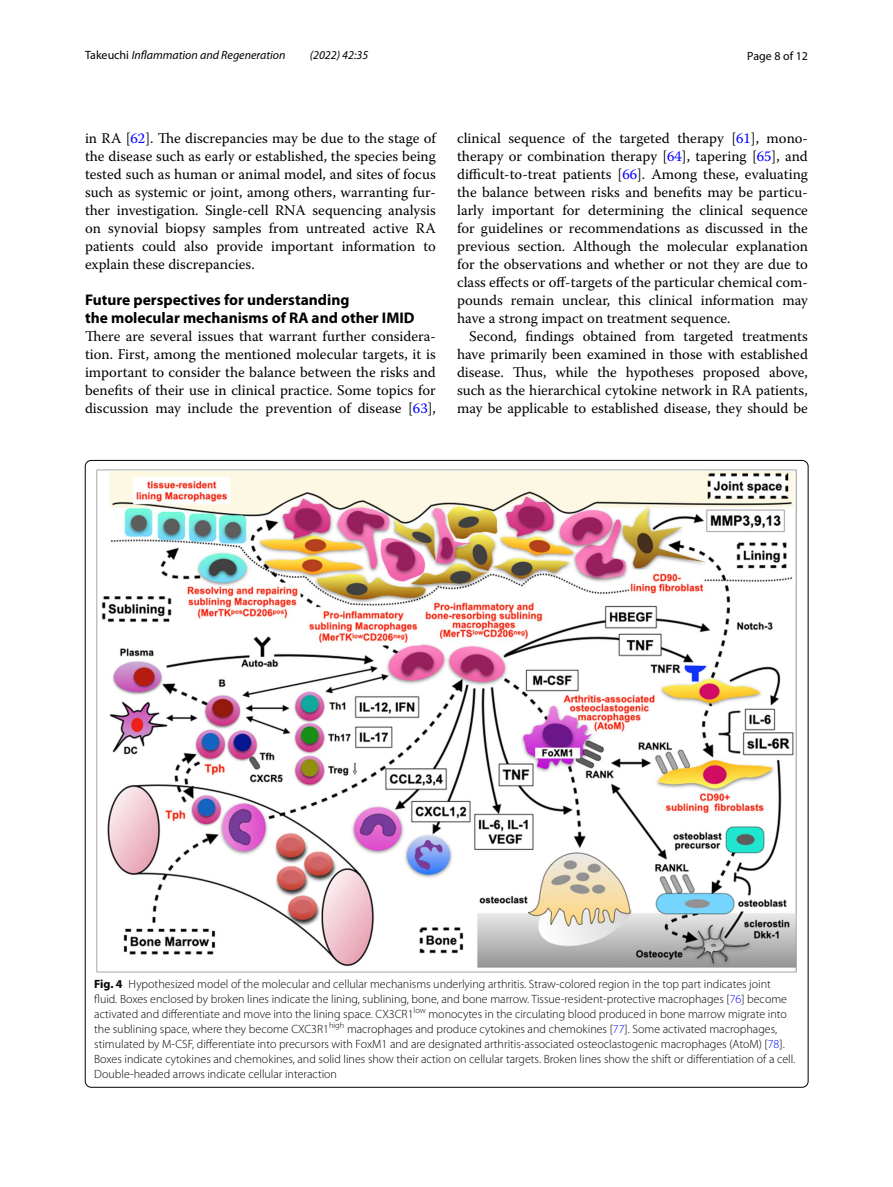
<style>
.page{position:relative;width:893px;height:1187px;background:#fff}
.page>*{position:absolute;margin:0;border:0;box-sizing:border-box;transform-origin:0 0}
.t1{font:700 15.45px/18px "Myriad Pro";color:#000}
.t2{font:14.7px/18px "Warnock Pro";color:#000;text-align:justify}
.t3{font:300 12px/15px "Myriad Pro";color:#000}
.t4{font:italic 12px "Myriad Pro";color:#000}
.t5{font:12px "Myriad Pro";color:#000}
.s1{font-style:normal}
.s2{color:#00f}
.s3{font-weight:700}
</style>
<div class="page">
<img style="left:96px;top:469px;width:701px;height:503px">
<p class="t4" style="left:85px;top:48px;width:202px"><span class="s1">Takeuchi</span> Inflammation and Regeneration</p>
<p class="t4" style="left:310px;top:48px;width:60px">(2022) 42:35</p>
<p class="t5" style="left:747px;top:48px;width:62px">Page 8 of 12</p>
<p class="t2" style="left:85px;top:128px;width:352px">in RA [<span class="s2">62</span>]. The discrepancies may be due to the stage of the disease such as early or established, the species being tested such as human or animal model, and sites of focus such as systemic or joint, among others, warranting fur&shy;ther investigation. Single-cell RNA sequencing analysis on synovial biopsy samples from untreated active RA patients could also provide important information to explain these discrepancies.</p>
<p class="t1" style="left:85px;top:290px;width:331px">Future perspectives for understanding<br>the molecular mechanisms of RA and other IMID</p>
<p class="t2" style="left:85px;top:326px;width:352px">There are several issues that warrant further considera&shy;tion. First, among the mentioned molecular targets, it is important to consider the balance between the risks and benefits of their use in clinical practice. Some topics for discussion may include the prevention of disease [<span class="s2">63</span>],</p>
<p class="t2" style="left:457px;top:128px;width:352px">clinical sequence of the targeted therapy [<span class="s2">61</span>], mono&shy;therapy or combination therapy [<span class="s2">64</span>], tapering [<span class="s2">65</span>], and difficult-to-treat patients [<span class="s2">66</span>]. Among these, evaluating the balance between risks and benefits may be particu&shy;larly important for determining the clinical sequence for guidelines or recommendations as discussed in the previous section. Although the molecular explanation for the observations and whether or not they are due to class effects or off-targets of the particular chemical com&shy;pounds remain unclear, this clinical information may have a strong impact on treatment sequence.</p>
<p class="t2" style="left:457px;top:326px;width:352px;text-indent:12px">Second, findings obtained from targeted treatments have primarily been examined in those with established disease. Thus, while the hypotheses proposed above, such as the hierarchical cytokine network in RA patients, may be applicable to established disease, they should be</p>
<p class="t3" style="left:94px;top:976px;width:703px"><span class="s3">Fig. 4</span> Hypothesized model of the molecular and cellular mechanisms underlying arthritis. Straw-colored region in the top part indicates joint fluid. Boxes enclosed by broken lines indicate the lining, sublining, bone, and bone marrow. Tissue-resident-protective macrophages [<span class="s2">76</span>] become activated and differentiate and move into the lining space. CX3CR1<sup>low</sup> monocytes in the circulating blood produced in bone marrow migrate into the sublining space, where they become CXC3R1<sup>high</sup> macrophages and produce cytokines and chemokines [<span class="s2">77</span>]. Some activated macrophages, stimulated by M-CSF, differentiate into precursors with FoxM1 and are designated arthritis-associated osteoclastogenic macrophages (AtoM) [<span class="s2">78</span>].<br>Boxes indicate cytokines and chemokines, and solid lines show their action on cellular targets. Broken lines show the shift or differentiation of a cell.<br>Double-headed arrows indicate cellular interaction</p>
</div>
